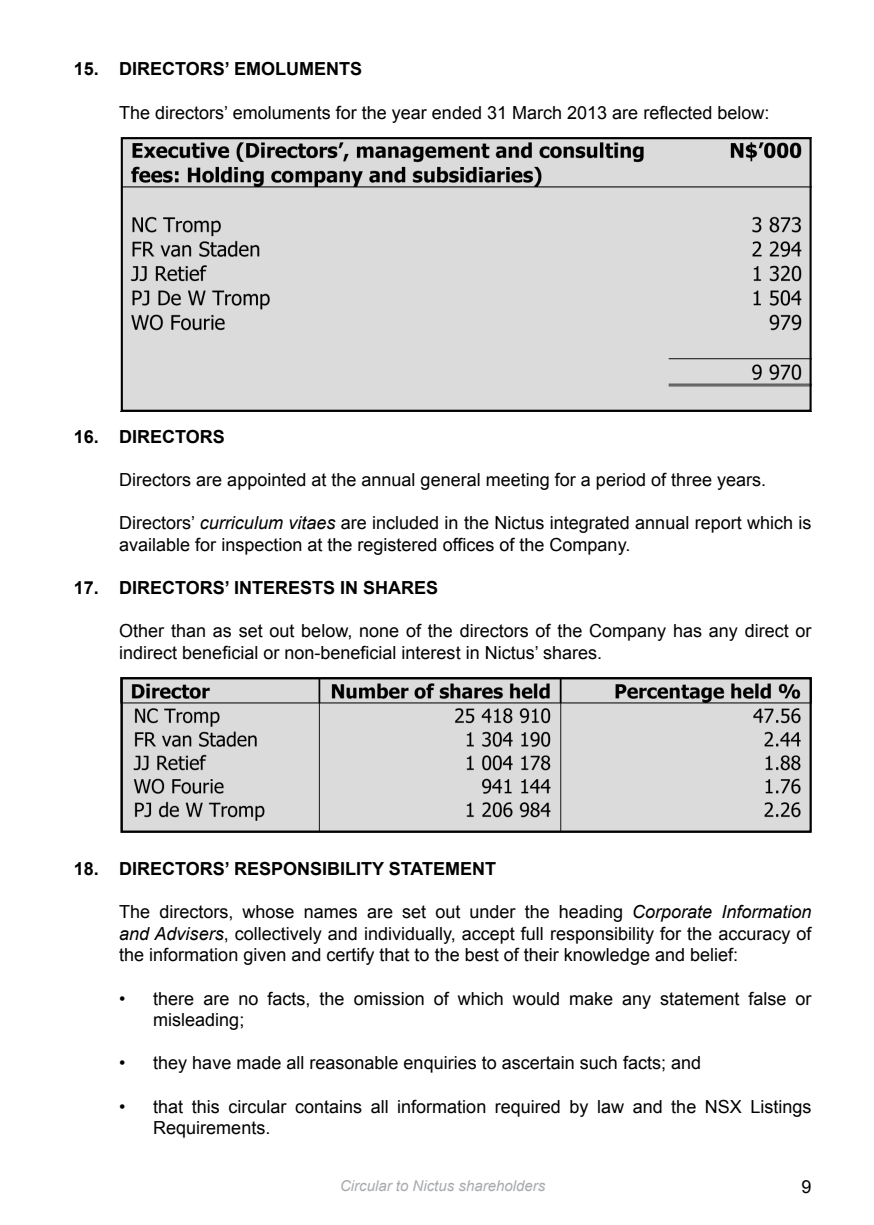
<style>
.page{position:relative;width:874px;height:1225px;background:#fff}
.page>*{position:absolute;margin:0;border:0;box-sizing:border-box;transform-origin:0 0}
.t1{font:18px/21.6px "Arial";color:#000}
.t2{font:700 18px "Arial";color:#000}
.t3{font:italic 15px "Arial";color:#a7a9ac}
.s1{font-style:italic}
</style>
<div class="page">
<img style="left:120px;top:137px;width:688px;height:275px">
<img style="left:120px;top:677px;width:688px;height:155px">
<div style="left:121px;top:137px;width:690px;height:275px;border:2px solid #000"></div>
<div style="left:121px;top:677px;width:690px;height:155px;border:2px solid #000"></div>
<p class="t2" style="left:74px;top:57px;width:290px">15. DIRECTORS’ EMOLUMENTS</p>
<p class="t1" style="left:119px;top:102px;width:651px">The directors’ emoluments for the year ended 31 March 2013 are reflected below:</p>
<p class="t2" style="left:74px;top:424px;width:153px">16. DIRECTORS</p>
<p class="t1" style="left:119px;top:469px;width:648px">Directors are appointed at the annual general meeting for a period of three years.</p>
<p class="t1" style="left:119px;top:512px;width:693px">Directors’ <span class="s1">curriculum vitaes</span> are included in the Nictus integrated annual report which is available for inspection at the registered offices of the Company.</p>
<p class="t2" style="left:74px;top:576px;width:366px">17. DIRECTORS’ INTERESTS IN SHARES</p>
<p class="t1" style="left:119px;top:620px;width:693px">Other than as set out below, none of the directors of the Company has any direct or indirect beneficial or non-beneficial interest in Nictus’ shares.</p>
<p class="t2" style="left:74px;top:856px;width:424px">18. DIRECTORS’ RESPONSIBILITY STATEMENT</p>
<p class="t1" style="left:119px;top:901px;width:693px;text-align:justify">The directors, whose names are set out under the heading <span class="s1">Corporate Information and Advisers</span>, collectively and individually, accept full responsibility for the accuracy of the information given and certify that to the best of their knowledge and belief:</p>
<p class="t1" style="left:153px;top:987px;width:659px;text-indent:-34px">• there are no facts, the omission of which would make any statement false or misleading;</p>
<p class="t1" style="left:119px;top:1052px;width:583px">• they have made all reasonable enquiries to ascertain such facts; and</p>
<p class="t1" style="left:153px;top:1095px;width:659px;text-indent:-34px">• that this circular contains all information required by law and the NSX Listings<br>Requirements.</p>
<p class="t3" style="left:340px;top:1175px;width:207px">Circular to Nictus shareholders</p>
</div>
